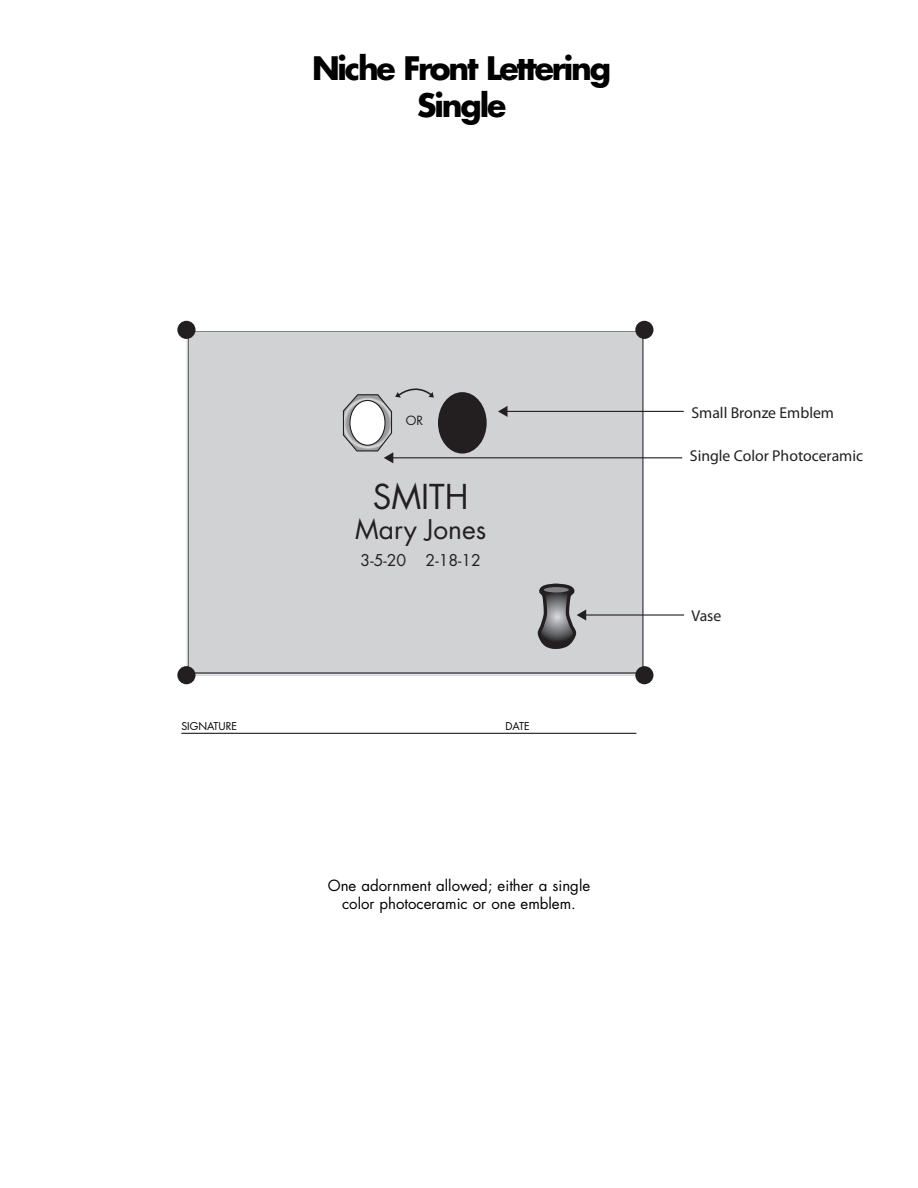
<style>
.page{position:relative;width:918px;height:1188px;background:#fff}
.page>*{position:absolute;margin:0;border:0;box-sizing:border-box;transform-origin:0 0}
.t1{font:33.3px "Futura";color:#231f20}
.t2{font:700 31.5px/37.3px "Futura";letter-spacing:-.07em;color:#000;text-align:center}
.t3{font:26.4px "Futura";color:#231f20}
.t4{font:15.75px "Myriad Pro";color:#231f20}
.t5{font:15.75px "Futura";color:#231f20}
.t6{font:15px/18px "Futura";color:#000;text-align:center}
.t7{font:12.3px "Futura";color:#231f20}
.t8{font:10.5px "Futura";color:#000}
</style>
<div class="page">
<div style="left:189px;top:332px;width:452px;height:340px;background:#d1d2d4"></div>
<div style="left:177px;top:321px;width:19px;height:18px;background:#231f20;border-radius:50%"></div>
<div style="left:635px;top:321px;width:18px;height:18px;background:#231f20;border-radius:50%"></div>
<div style="left:177px;top:666px;width:19px;height:18px;background:#231f20;border-radius:50%"></div>
<div style="left:635px;top:666px;width:18px;height:18px;background:#231f20;border-radius:50%"></div>
<hr style="left:389px;top:457px;width:293px;height:1px;background:#231f20">
<hr style="left:582px;top:614px;width:102px;height:2px;background:#231f20">
<svg style="left:537px;top:583px;width:49px;height:66px"></svg>
<div style="left:438px;top:392px;width:49px;height:62px;background:#231f20;border-radius:50%"></div>
<svg style="left:342px;top:388px;width:92px;height:75px"></svg>
<hr style="left:503px;top:411px;width:181px;height:1px;background:#231f20">
<svg style="left:498px;top:406px;width:10px;height:11px"></svg>
<hr style="left:181px;top:733px;width:455px;height:1px;background:#000">
<h2 class="t2" style="left:312px;top:52px;width:301px">Niche Front Lettering<br>Single</h2>
<p class="t7" style="left:406px;top:415px;width:19px">OR</p>
<h1 class="t1" style="left:373px;top:481px;width:98px">SMITH</h1>
<h3 class="t3" style="left:355px;top:517px;width:133px">Mary Jones</h3>
<p class="t5" style="left:361px;top:553px;width:122px">3-5-20 2-18-12</p>
<p class="t8" style="left:181px;top:721px;width:57px">SIGNATURE</p>
<p class="t8" style="left:505px;top:721px;width:26px">DATE</p>
<p class="t6" style="left:328px;top:878px;width:264px">One adornment allowed; either a single color photoceramic or one emblem.</p>
<p class="t4" style="left:691px;top:406px;width:144px">Small Bronze Emblem</p>
<p class="t4" style="left:690px;top:450px;width:175px">Single Color Photoceramic</p>
<p class="t4" style="left:691px;top:610px;width:31px">Vase</p>
</div>
